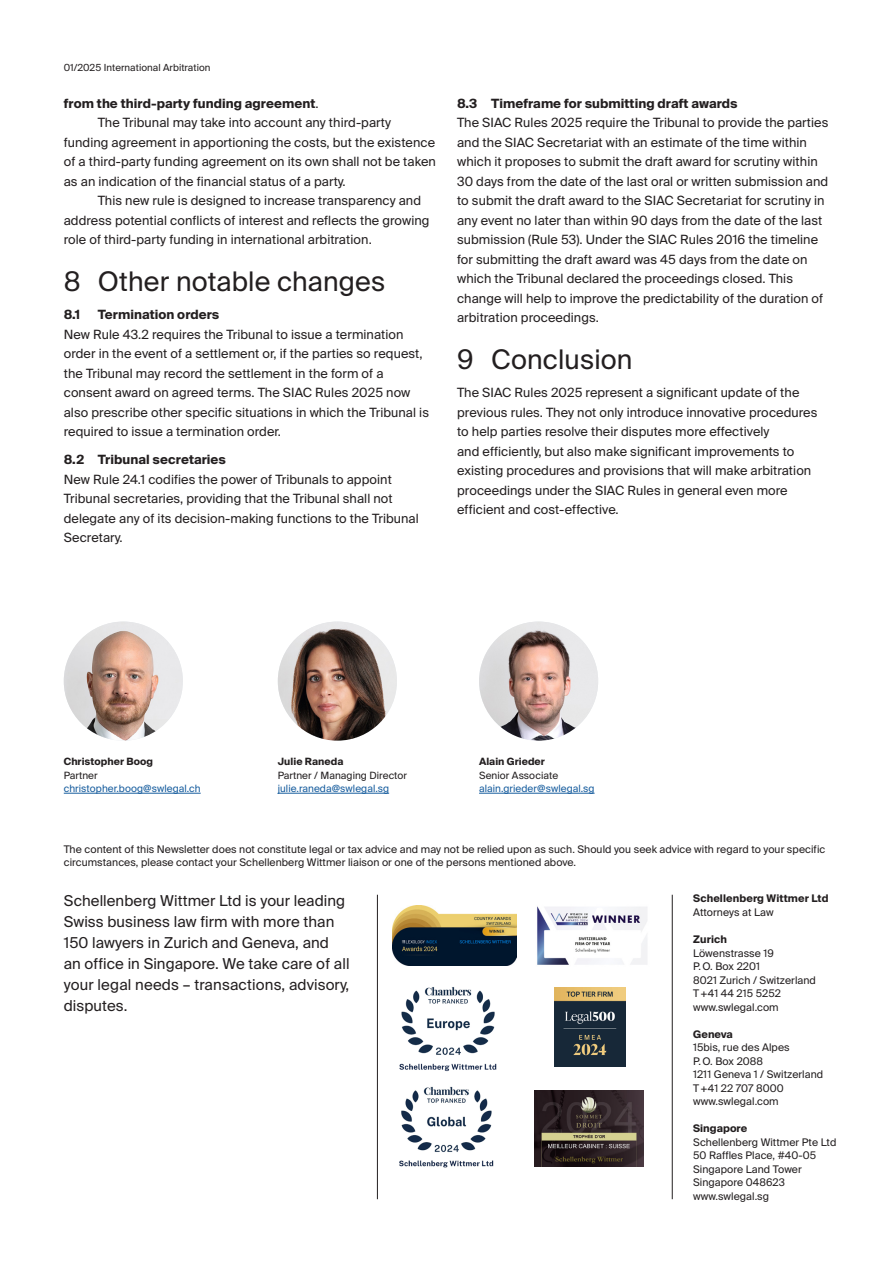
<style>
.page{position:relative;width:893px;height:1263px;background:#fff}
.page>*{position:absolute;margin:0;border:0;box-sizing:border-box;transform-origin:0 0}
.Title_16pt{font:27px "Suisse Intl";letter-spacing:.005em;color:#231f20}
.t1{font:15px/21px "Suisse Intl";letter-spacing:.005em;color:#231f20}
.Body_Copy_without_Indent___space_after{font:12.75px/19.5px "Suisse Intl";letter-spacing:.005em;color:#231f20}
.Body_Copy_with_Indent{font:12.75px/19.5px "Suisse Intl";letter-spacing:.005em;color:#231f20}
.Body_Copy_with_Indent___space_after{font:12.75px/19.5px "Suisse Intl";letter-spacing:.005em;color:#231f20}
.Bold_Sub_Heading{font:700 12.75px "Suisse Intl";letter-spacing:.005em;color:#231f20}
.Body_Copy_with_Indent-2{font:700 12.75px "Suisse Intl";letter-spacing:.005em;color:#231f20}
.t2{font:10.5px/13.5px "Suisse Intl";letter-spacing:.005em;color:#231f20}
.t3{font:700 10.5px/13.5px "Suisse Intl";letter-spacing:.01em;color:#231f20}
.t4{font:10.05px "Suisse Intl";letter-spacing:.005em;color:#175d9e}
.t5{font:10.05px "Suisse Intl";letter-spacing:.005em;color:#231f20}
.t6{font:700 10.05px "Suisse Intl";letter-spacing:.005em;color:#231f20}
.t7{font:9.75px "Suisse Intl";letter-spacing:.005em;color:#231f20}
.s1{font-weight:400}
.s2{font-weight:700}
</style>
<div class="page">
<hr style="left:672px;top:895px;width:1px;height:304px;background:#231f20">
<hr style="left:377px;top:895px;width:1px;height:304px;background:#231f20">
<img style="left:554px;top:987px;width:72px;height:79px">
<img style="left:393px;top:906px;width:123px;height:60px">
<img style="left:535px;top:1091px;width:108px;height:75px">
<img style="left:399px;top:987px;width:98px;height:85px">
<img style="left:399px;top:1086px;width:95px;height:82px">
<img style="left:537px;top:906px;width:110px;height:59px">
<img style="left:479px;top:621px;width:119px;height:120px;border-radius:60px">
<hr style="left:479px;top:793px;width:116px;height:1px;background:#175d9e">
<img style="left:64px;top:621px;width:119px;height:120px;border-radius:60px">
<hr style="left:64px;top:793px;width:137px;height:1px;background:#175d9e">
<img style="left:278px;top:621px;width:119px;height:120px;border-radius:60px">
<hr style="left:278px;top:793px;width:111px;height:1px;background:#175d9e">
<p class="t7" style="left:64px;top:62px;width:148px">01/2025 International Arbitration</p>
<p class="Body_Copy_with_Indent-2" style="left:64px;top:96px;width:256px">from the third-party funding agreement<span class="s1">.</span></p>
<p class="Body_Copy_with_Indent" style="left:64px;top:113px;width:374px;text-indent:34px">The Tribunal may take into account any third-party funding agreement in apportioning the costs, but the existence of a third-party funding agreement on its own shall not be taken as an indication of the financial status of a party.</p>
<p class="Body_Copy_with_Indent___space_after" style="left:64px;top:191px;width:367px;text-indent:34px">This new rule is designed to increase transparency and address potential conflicts of interest and reflects the growing role of third-party funding in international arbitration.</p>
<p class="Title_16pt" style="left:64px;top:266px;width:323px">8 Other notable changes</p>
<p class="Bold_Sub_Heading" style="left:64px;top:307px;width:18px">8.1</p>
<p class="Bold_Sub_Heading" style="left:98px;top:307px;width:123px">Termination orders</p>
<p class="Body_Copy_without_Indent___space_after" style="left:64px;top:325px;width:367px">New Rule 43.2 requires the Tribunal to issue a termination order in the event of a settlement or, if the parties so request, the Tribunal may record the settlement in the form of a consent award on agreed terms. The SIAC Rules 2025 now also prescribe other specific situations in which the Tribunal is required to issue a termination order.</p>
<p class="Bold_Sub_Heading" style="left:64px;top:452px;width:164px">8.2 Tribunal secretaries</p>
<p class="Body_Copy_without_Indent___space_after" style="left:64px;top:470px;width:357px">New Rule 24.1 codifies the power of Tribunals to appoint Tribunal secretaries, providing that the Tribunal shall not delegate any of its decision-making functions to the Tribunal Secretary.</p>
<p class="Bold_Sub_Heading" style="left:457px;top:96px;width:282px">8.3 Timeframe for submitting draft awards</p>
<p class="Body_Copy_without_Indent___space_after" style="left:457px;top:113px;width:373px">The SIAC Rules 2025 require the Tribunal to provide the parties and the SIAC Secretariat with an estimate of the time within which it proposes to submit the draft award for scrutiny within 30 days from the date of the last oral or written submission and to submit the draft award to the SIAC Secretariat for scrutiny in any event no later than within 90 days from the date of the last submission (Rule 53). Under the SIAC Rules 2016 the timeline for submitting the draft award was 45 days from the date on which the Tribunal declared the proceedings closed. This change will help to improve the predictability of the duration of arbitration proceedings.</p>
<p class="Title_16pt" style="left:457px;top:344px;width:177px">9 Conclusion</p>
<p class="Body_Copy_without_Indent___space_after" style="left:457px;top:383px;width:362px">The SIAC Rules 2025 represent a significant update of the previous rules. They not only introduce innovative procedures to help parties resolve their disputes more effectively<br>and efficiently, but also make significant improvements to existing procedures and provisions that will make arbitration proceedings under the SIAC Rules in general even more efficient and cost-effective.</p>
<p class="t6" style="left:64px;top:756px;width:91px">Christopher Boog</p>
<p class="t5" style="left:64px;top:770px;width:35px">Partner</p>
<p class="t4" style="left:64px;top:783px;width:138px">christopher.boog@swlegal.ch</p>
<p class="t6" style="left:278px;top:756px;width:67px">Julie Raneda</p>
<p class="t5" style="left:278px;top:770px;width:131px">Partner / Managing Director</p>
<p class="t4" style="left:278px;top:783px;width:113px">julie.raneda@swlegal.sg</p>
<p class="t6" style="left:479px;top:756px;width:67px">Alain Grieder</p>
<p class="t5" style="left:479px;top:770px;width:81px">Senior Associate</p>
<p class="t4" style="left:479px;top:783px;width:117px">alain.grieder@swlegal.sg</p>
<p class="t2" style="left:64px;top:843px;width:763px;line-height:12.6px">The content of this Newsletter does not constitute legal or tax advice and may not be relied upon as such. Should you seek advice with regard to your specific circumstances, please contact your Schellenberg Wittmer liaison or one of the persons mentioned above.</p>
<p class="t1" style="left:64px;top:890px;width:287px">Schellenberg Wittmer Ltd is your leading Swiss business law firm with more than 150 lawyers in Zurich and Geneva, and an office in Singapore. We take care of all your legal needs – transactions, advisory, disputes.</p>
<p class="t3" style="left:693px;top:892px;width:137px">Schellenberg Wittmer Ltd<br><span class="s1">Attorneys at Law</span></p>
<p class="t2" style="left:693px;top:933px;width:124px"><span class="s2">Zurich<br></span>Löwenstrasse 19<br>P.O. Box 2201<br>8021 Zurich / Switzerland<br>T+41 44 215 5252 www.swlegal.com</p>
<p class="t2" style="left:693px;top:1027px;width:132px"><span class="s2">Geneva<br></span>15bis, rue des Alpes<br>P.O. Box 2088<br>1211 Geneva 1 / Switzerland<br>T+41 22 707 8000 www.swlegal.com</p>
<p class="t2" style="left:693px;top:1122px;width:145px"><span class="s2">Singapore<br></span>Schellenberg Wittmer Pte Ltd</p>
<p class="t2" style="left:693px;top:1149px;width:124px">50 Raffles Place, #40-05</p>
<p class="t2" style="left:693px;top:1162px;width:110px">Singapore Land Tower</p>
<p class="t2" style="left:693px;top:1176px;width:93px">Singapore 048623</p>
<p class="t2" style="left:693px;top:1189px;width:77px">www.swlegal.sg</p>
</div>
